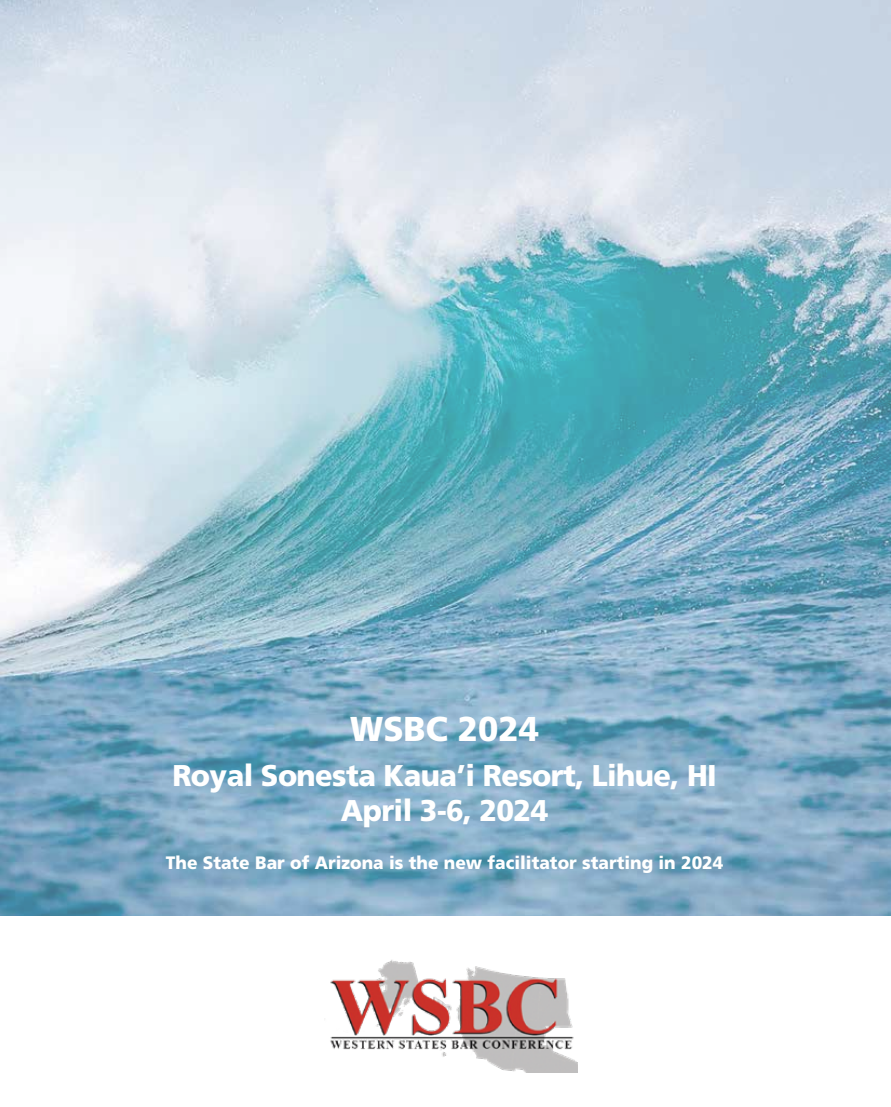
<style>
.page{position:relative;width:891px;height:1107px;background:#fff}
.page>*{position:absolute;margin:0;border:0;box-sizing:border-box;transform-origin:0 0}
.t1{font:900 34.5px "Frutiger LT Std";color:#fff;scale:.96 1}
.t2{font:900 30px/34.5px "Frutiger LT Std";letter-spacing:-.02em;color:#fff;text-align:center;scale:.96 1}
.t3{font:900 18px "Frutiger LT Std";color:#fff;scale:.96 1}
</style>
<div class="page">
<img style="left:0;top:0;width:891px;height:915px">
<img style="left:330px;top:960px;width:248px;height:112px">
<h1 class="t1" style="left:350px;top:708px;width:198px">WSBC 2024</h1>
<h2 class="t2" style="left:172px;top:758px;width:569px">Royal Sonesta Kaua’i Resort, Lihue, HI<br>April 3-6, 2024</h2>
<p class="t3" style="left:166px;top:852px;width:582px">The State Bar of Arizona is the new facilitator starting in 2024</p>
</div>
